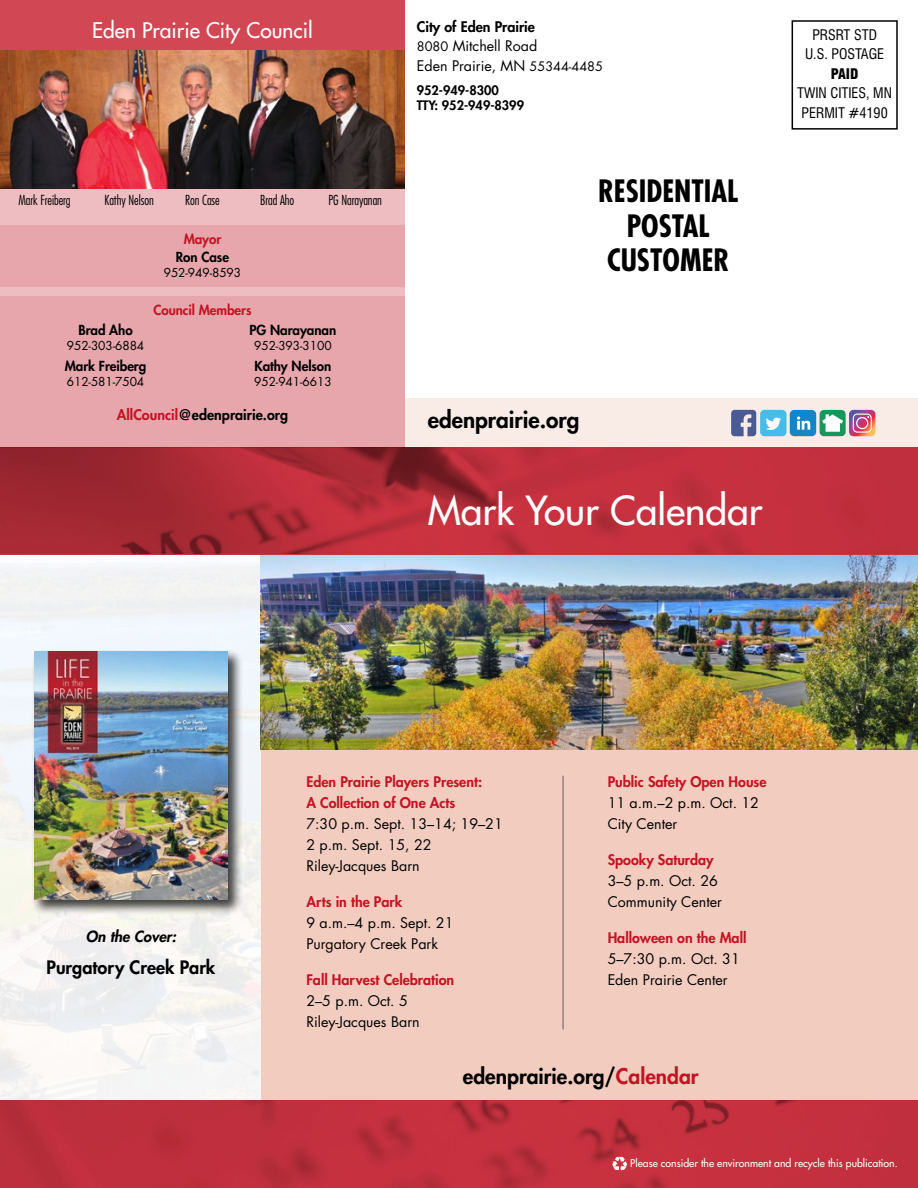
<style>
.page{position:relative;width:918px;height:1188px;background:#fff}
.page>*{position:absolute;margin:0;border:0;box-sizing:border-box;transform-origin:0 0}
.t1{font:39px "Futura";color:#fff}
.t2{font:700 condensed 30px/34.7px "Futura";color:#000;text-align:center}
.t3{font:800 22.5px "Futura";color:#000}
.t4{font:800 21px "Futura";color:#000}
.t5{font:21px "Futura";color:#fff}
.t6{font:800 18px "Futura";color:#000}
.t7{font:italic 800 15px "Futura";color:#000}
.t8{font:14.25px/21px "Futura";color:#000}
.t9{font:800 14.25px/21px "Futura";color:#c41424}
.t10{font:condensed 14.25px/19.5px "Swiss 721 BT";color:#000;text-align:center}
.t11{font:800 14.25px "Futura";color:#000}
.t12{font:900 condensed 14.25px "Swiss 721 BT";color:#000}
.t13{font:300 condensed 13.5px "Futura";letter-spacing:-.005em;color:#000}
.t14{font:800 13.5px "Futura";letter-spacing:-.005em;color:#000}
.t15{font:800 13.5px "Futura";letter-spacing:-.005em;color:#c41424}
.t16{font:800 12.75px/15px "Futura";color:#000}
.t17{font:12px "Futura";letter-spacing:-.005em;color:#000}
.t18{font:10.5px "Futura";color:#fff}
.s1{color:#c41424}
.s2{font-weight:800}
.s3{font-size:12.75px}
</style>
<div class="page">
<div style="left:0;top:555px;width:918px;height:545px;background:#f1ccbf"></div>
<img style="left:0;top:555px;width:260px;height:545px">
<div style="left:405px;top:398px;width:513px;height:49px;background:#f9ebe6"></div>
<svg style="left:0;top:447px;width:918px;height:108px;background:#b52c39"></svg>
<svg style="left:0;top:1100px;width:918px;height:88px;background:#c02f3c"></svg>
<svg style="left:849px;top:410px;width:26px;height:26px"></svg>
<svg style="left:731px;top:410px;width:25px;height:26px"></svg>
<div style="left:760px;top:410px;width:27px;height:26px;background:#47bbe9;border-radius:4px"></div>
<svg style="left:766px;top:418px;width:15px;height:12px"></svg>
<div style="left:820px;top:410px;width:26px;height:26px;background:#18975d;border-radius:4px"></div>
<svg style="left:822px;top:414px;width:21px;height:18px"></svg>
<div style="left:790px;top:410px;width:26px;height:26px;background:#1486c8;border-radius:4px"></div>
<svg style="left:797px;top:416px;width:13px;height:14px"></svg>
<svg style="left:612px;top:1156px;width:15px;height:15px"></svg>
<div style="left:792px;top:20px;width:106px;height:110px;border:2px solid #000"></div>
<div style="left:31px;top:648px;width:213px;height:268px;background:#000;opacity:.75"></div>
<img style="left:35px;top:652px;width:192px;height:247px">
<hr style="left:563px;top:776px;width:1px;height:253px;background:#5f6062">
<img style="left:0;top:50px;width:405px;height:139px">
<div style="left:0;top:189px;width:405px;height:258px;background:#eebdc2"></div>
<div style="left:0;top:225px;width:405px;height:61px;background:#e7a6ab"></div>
<div style="left:0;top:296px;width:405px;height:151px;background:#e7a6ab"></div>
<div style="left:0;top:0;width:405px;height:50px;background:#d14854"></div>
<img style="left:260px;top:555px;width:658px;height:195px">
<h3 class="t5" style="left:92px;top:17px;width:222px">Eden Prairie City Council</h3>
<p class="t13" style="left:18px;top:192px;width:54px">Mark Freiberg</p>
<p class="t13" style="left:104px;top:192px;width:51px">Kathy Nelson</p>
<p class="t13" style="left:185px;top:192px;width:36px">Ron Case</p>
<p class="t13" style="left:260px;top:192px;width:36px">Brad Aho</p>
<p class="t13" style="left:329px;top:192px;width:55px">PG Narayanan</p>
<p class="t15" style="left:184px;top:230px;width:39px">Mayor</p>
<p class="t14" style="left:176px;top:248px;width:55px">Ron Case</p>
<p class="t17" style="left:164px;top:265px;width:79px">952-949-8593</p>
<p class="t15" style="left:153px;top:301px;width:100px">Council Members</p>
<p class="t14" style="left:78px;top:321px;width:56px">Brad Aho</p>
<p class="t17" style="left:67px;top:338px;width:79px">952-303-6884</p>
<p class="t14" style="left:65px;top:357px;width:83px">Mark Freiberg</p>
<p class="t17" style="left:67px;top:374px;width:79px">612-581-7504</p>
<p class="t14" style="left:250px;top:321px;width:88px">PG Narayanan</p>
<p class="t17" style="left:254px;top:338px;width:79px">952-393-3100</p>
<p class="t14" style="left:255px;top:357px;width:78px">Kathy Nelson</p>
<p class="t17" style="left:254px;top:374px;width:79px">952-941-6613</p>
<p class="t11" style="left:117px;top:406px;width:173px"><span class="s1">AllCouncil</span>@edenprairie.org</p>
<p class="t8" style="left:417px;top:17px;width:188px;line-height:19.5px"><span class="s2">City of Eden Prairie<br></span><span class="s3">8080</span> Mitchell Road<br>Eden Prairie, MN <span class="s3">55344-4485</span></p>
<p class="t16" style="left:417px;top:82px;width:109px">952-949-8300<br>TTY: 952-949-8399</p>
<h2 class="t2" style="left:598px;top:174px;width:142px">RESIDENTIAL<br>POSTAL<br>CUSTOMER</h2>
<p class="t10" style="left:805px;top:25px;width:81px">PRSRT STD<br>U.S. POSTAGE</p>
<p class="t12" style="left:831px;top:65px;width:29px">PAID</p>
<p class="t10" style="left:797px;top:83px;width:96px">TWIN CITIES, MN<br>PERMIT #4190</p>
<h3 class="t3" style="left:428px;top:406px;width:153px">edenprairie.org</h3>
<h1 class="t1" style="left:428px;top:486px;width:336px">Mark Your Calendar</h1>
<p class="t7" style="left:86px;top:927px;width:92px">On the Cover:</p>
<p class="t6" style="left:47px;top:956px;width:170px">Purgatory Creek Park</p>
<p class="t9" style="left:306px;top:771px;width:177px">Eden Prairie Players Present:<br>A Collection of One Acts</p>
<p class="t8" style="left:306px;top:813px;width:198px">7:30 p.m. Sept. 13–14; 19–21<br>2 p.m. Sept. 15, 22<br>Riley-Jacques Barn</p>
<p class="t9" style="left:306px;top:891px;width:97px">Arts in the Park</p>
<p class="t8" style="left:306px;top:913px;width:149px">9 a.m.–4 p.m. Sept. 21<br>Purgatory Creek Park</p>
<p class="t9" style="left:306px;top:970px;width:149px">Fall Harvest Celebration</p>
<p class="t8" style="left:306px;top:991px;width:115px">2–5 p.m. Oct. 5<br>Riley-Jacques Barn</p>
<p class="t9" style="left:608px;top:771px;width:160px">Public Safety Open House</p>
<p class="t8" style="left:608px;top:792px;width:153px">11 a.m.–2 p.m. Oct. 12<br>City Center</p>
<p class="t9" style="left:608px;top:849px;width:108px">Spooky Saturday</p>
<p class="t8" style="left:608px;top:871px;width:116px">3–5 p.m. Oct. 26<br>Community Center</p>
<p class="t9" style="left:608px;top:928px;width:140px">Halloween on the Mall</p>
<p class="t8" style="left:608px;top:949px;width:134px">5–7:30 p.m. Oct. 31<br>Eden Prairie Center</p>
<h3 class="t4" style="left:463px;top:1063px;width:237px">edenprairie.org/<span class="s1">Calendar</span></h3>
<p class="t18" style="left:630px;top:1157px;width:269px">Please consider the environment and recycle this publication.</p>
</div>
